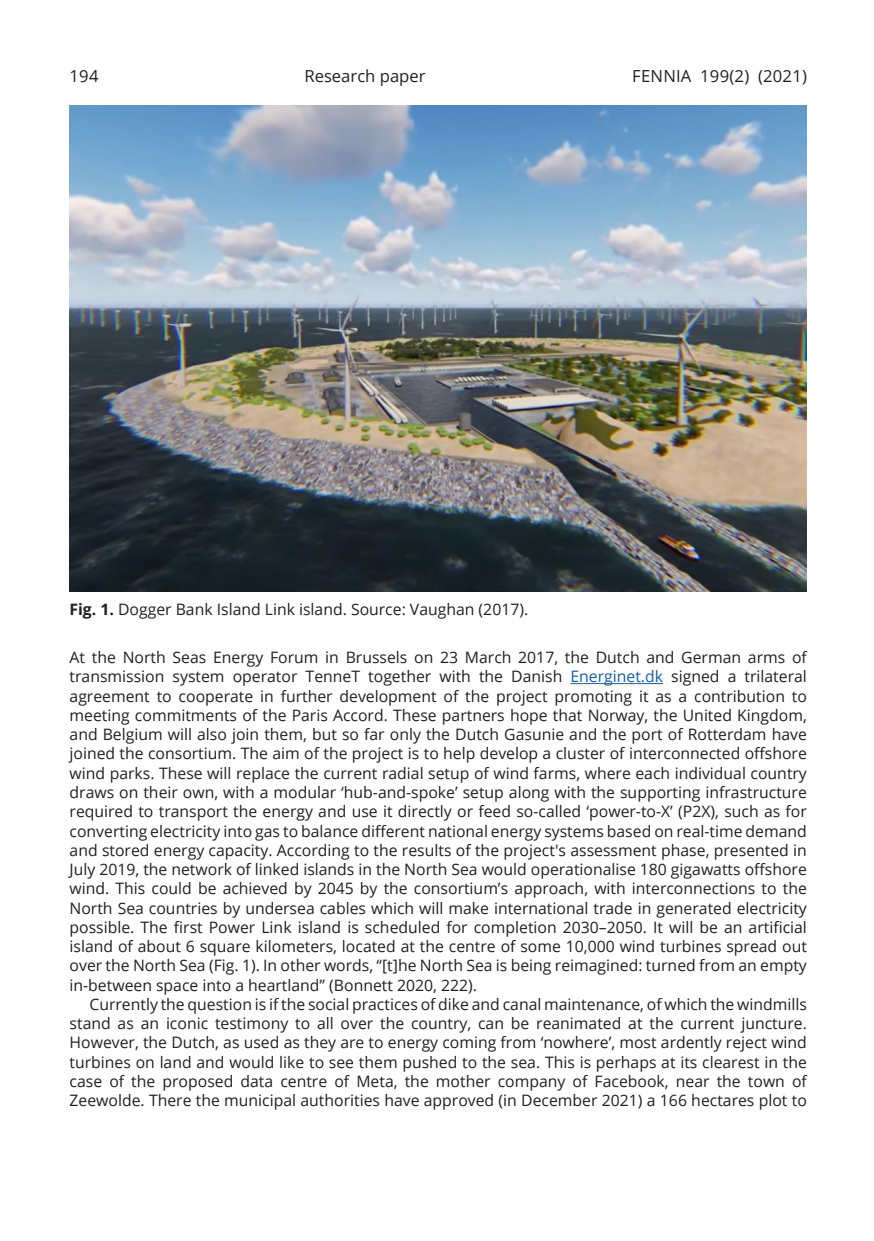
<style>
.page{position:relative;width:874px;height:1241px;background:#fff}
.page>*{position:absolute;margin:0;border:0;box-sizing:border-box;transform-origin:0 0}
.t1{font:16.62px "Open Sans";letter-spacing:.015em;color:#231f20}
.leipäteksti_aloittav{font:15.75px/19.2px "Open Sans";color:#231f20;text-align:justify}
.leipäteksti_sisennet{font:15.75px/19.2px "Open Sans";color:#231f20;text-align:justify}
.kuva-_ja_taulukkotek{font:15.75px "Open Sans";color:#231f20}
.s1{font-weight:700}
.s2{color:#175d9e}
</style>
<div class="page">
<hr style="left:570px;top:683px;width:92px;height:1px;background:#175d9e">
<img style="left:70px;top:106px;width:736px;height:486px">
<p class="t1" style="left:69px;top:65px;width:30px">194</p>
<p class="t1" style="left:304px;top:65px;width:123px">Research paper</p>
<p class="t1" style="left:632px;top:65px;width:176px">FENNIA 199(2) (2021)</p>
<p class="kuva-_ja_taulukkotek" style="left:69px;top:598px;width:460px"><span class="s1">Fig. 1.</span> Dogger Bank Island Link island. Source: Vaughan (2017).</p>
<p class="leipäteksti_aloittav" style="left:70px;top:647px;width:738px">At the North Seas Energy Forum in Brussels on 23 March 2017, the Dutch and German arms of transmission system operator TenneT together with the Danish <span class="s2">Energinet.dk</span> signed a trilateral agreement to cooperate in further development of the project promoting it as a contribution to meeting commitments of the Paris Accord. These partners hope that Norway, the United Kingdom, and Belgium will also join them, but so far only the Dutch Gasunie and the port of Rotterdam have joined the consortium. The aim of the project is to help develop a cluster of interconnected offshore wind parks. These will replace the current radial setup of wind farms, where each individual country draws on their own, with a modular ‘hub-and-spoke’ setup along with the supporting infrastructure required to transport the energy and use it directly or feed so-called ‘power-to-X’ (P2X), such as for converting electricity into gas to balance different national energy systems based on real-time demand and stored energy capacity. According to the results of the project's assessment phase, presented in July 2019, the network of linked islands in the North Sea would operationalise 180 gigawatts offshore wind. This could be achieved by 2045 by the consortium’s approach, with interconnections to the North Sea countries by undersea cables which will make international trade in generated electricity possible. The first Power Link island is scheduled for completion 2030–2050. It will be an artificial island of about 6 square kilometers, located at the centre of some 10,000 wind turbines spread out over the North Sea (Fig. 1). In other words, “[t]he North Sea is being reimagined: turned from an empty in-between space into a heartland” (Bonnett 2020, 222).</p>
<p class="leipäteksti_sisennet" style="left:70px;top:993px;width:738px;text-indent:20px">Currently the question is if the social practices of dike and canal maintenance, of which the windmills stand as an iconic testimony to all over the country, can be reanimated at the current juncture.<br>However, the Dutch, as used as they are to energy coming from ‘nowhere’, most ardently reject wind turbines on land and would like to see them pushed to the sea. This is perhaps at its clearest in the case of the proposed data centre of Meta, the mother company of Facebook, near the town of Zeewolde. There the municipal authorities have approved (in December 2021) a 166 hectares plot to</p>
</div>
